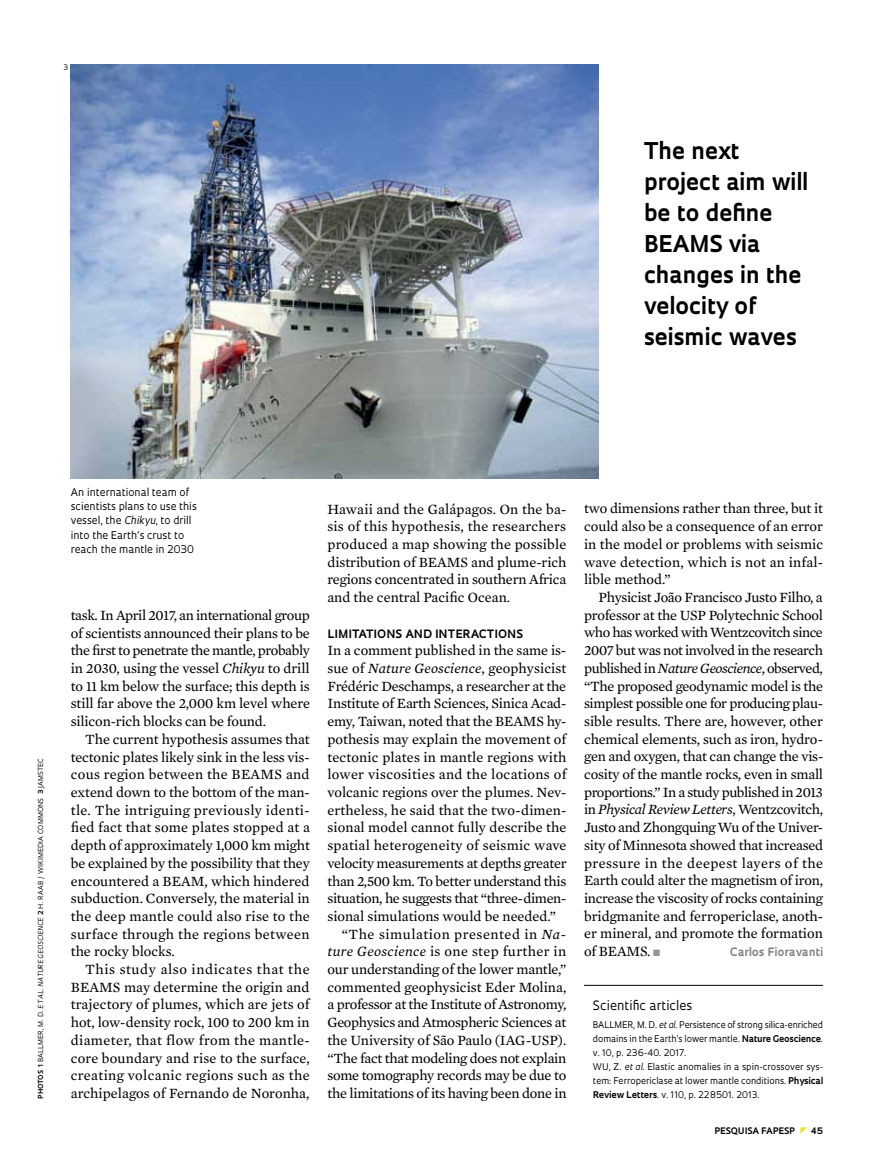
<style>
.page{position:relative;width:885px;height:1169px;background:#fff}
.page>*{position:absolute;margin:0;border:0;box-sizing:border-box;transform-origin:0 0}
.t1{font:700 22.5px/31px "Oculum";color:#000}
.t2{font:14.4px/17.7px "Mercury Text G2";letter-spacing:-.005em;color:#000;text-align:justify}
.t3{font:14.4px "Mercury Text G2";letter-spacing:.02em;color:#000}
.t4{font:14.4px "Mercury Text G2";letter-spacing:-.025em;color:#000}
.t5{font:14.4px "Mercury Text G2";letter-spacing:.025em;color:#000}
.t6{font:14.4px "Mercury Text G2";letter-spacing:.035em;color:#000}
.t7{font:12.6px "Oculum";color:#000}
.t8{font:700 11.25px "Oculum";letter-spacing:.03em;color:#000}
.t9{font:700 11.25px "Oculum";letter-spacing:.01em;color:#808285}
.t10{font:10.35px/14.1px "Oculum";color:#000}
.t11{font:9px/14px "Oculum";letter-spacing:-.005em;color:#000}
.t12{font:700 8.7px "Oculum";letter-spacing:.015em;color:#000}
.t13{font:7.35px "Oculum";color:#000}
.t14{font:6.75px "Oculum";letter-spacing:.02em;color:#000}
.s1{font-weight:700}
.s2{font-style:italic}
.s3{color:#939598}
</style>
<div class="page">
<hr style="left:584px;top:985px;width:239px;height:1px;background:#000">
<img style="left:71px;top:64px;width:528px;height:414px">
<p class="t13" style="left:63px;top:62px;width:6px">3</p>
<h1 class="t1" style="left:644px;top:134px;width:166px">The next project aim will be to define<br>BEAMS via changes in the velocity of seismic waves</h1>
<p class="t14" style="left:36px;top:1098px;width:342px;rotate:-90deg"><span class="s1">photos 1</span> BALLMER, M. D. <span class="s2">ET AL</span>. <span class="s2">NATURE GEOSCIENCE</span> <span class="s1">2</span> H . Raab / w ikimed ia comm ons <span class="s1">3</span> JAMSTEC</p>
<p class="t10" style="left:71px;top:485px;width:128px">An international team of scientists plans to use this vessel, the <span class="s2">Chikyu</span>, to drill into the Earth’s crust to reach the mantle in 2030</p>
<p class="t2" style="left:71px;top:605px;width:241px">task. In April 2017, an international group of scientists announced their plans to be the first to penetrate the mantle, probably in 2030, using the vessel <span class="s2">Chikyu</span> to drill to 11 km below the surface; this depth is still far above the 2,000 km level where silicon-rich blocks can be found.</p>
<p class="t2" style="left:71px;top:729px;width:241px;text-indent:14px">The current hypothesis assumes that tectonic plates likely sink in the less vis&shy;cous region between the BEAMS and extend down to the bottom of the man&shy;tle. The intriguing previously identi&shy;fied fact that some plates stopped at a depth of approximately 1,000 km might be explained by the possibility that they encountered a BEAM, which hindered subduction. Conversely, the material in the deep mantle could also rise to the surface through the regions between the rocky blocks.</p>
<p class="t2" style="left:71px;top:959px;width:241px;text-indent:14px">This study also indicates that the BEAMS may determine the origin and trajectory of plumes, which are jets of hot, low-density rock, 100 to 200 km in diameter, that flow from the mantle&shy;core boundary and rise to the surface, creating volcanic regions such as the</p>
<p class="t2" style="left:71px;top:1083px;width:240px">archipelagos of Fernando de Noronha,</p>
<p class="t2" style="left:327px;top:499px;width:241px">Hawaii and the Galápagos. On the ba&shy;sis of this hypothesis, the researchers produced a map showing the possible distribution of BEAMS and plume-rich regions concentrated in southern Africa and the central Pacific Ocean.</p>
<p class="t8" style="left:327px;top:626px;width:197px">LIMITATIONS AND INTERACTIONS</p>
<p class="t2" style="left:327px;top:641px;width:240px">In a comment published in the same is-</p>
<p class="t2" style="left:327px;top:658px;width:240px">sue of <span class="s2">Nature Geoscience</span>, geophysicist</p>
<p class="t2" style="left:327px;top:676px;width:240px">Frédéric Deschamps, a researcher at the</p>
<p class="t2" style="left:327px;top:694px;width:240px">Institute of Earth Sciences, Sinica Acad-</p>
<p class="t2" style="left:327px;top:711px;width:240px">emy, Taiwan, noted that the BEAMS hy-</p>
<p class="t2" style="left:327px;top:729px;width:240px">pothesis may explain the movement of</p>
<p class="t2" style="left:327px;top:747px;width:241px">tectonic plates in mantle regions with</p>
<p class="t3" style="left:327px;top:764px;width:240px">lower viscosities and the locations of</p>
<p class="t2" style="left:327px;top:782px;width:240px">volcanic regions over the plumes. Nev-</p>
<p class="t2" style="left:327px;top:800px;width:240px">ertheless, he said that the two-dimen-</p>
<p class="t2" style="left:327px;top:818px;width:241px">sional model cannot fully describe the</p>
<p class="t3" style="left:327px;top:835px;width:241px">spatial heterogeneity of seismic wave</p>
<p class="t2" style="left:327px;top:853px;width:241px">velocity measurements at depths greater</p>
<p class="t2" style="left:327px;top:871px;width:240px">than 2,500 km. To better understand this</p>
<p class="t2" style="left:327px;top:888px;width:240px">situation, he suggests that “three-dimen-</p>
<p class="t2" style="left:327px;top:906px;width:230px">sional simulations would be needed.”</p>
<p class="t6" style="left:342px;top:923px;width:226px">“The simulation presented in <span class="s2">Na-</span></p>
<p class="t5" style="left:327px;top:941px;width:240px"><span class="s2">ture Geoscience</span> is one step further in</p>
<p class="t2" style="left:327px;top:959px;width:240px">our understanding of the lower mantle,”</p>
<p class="t2" style="left:327px;top:977px;width:240px">commented geophysicist Eder Molina,</p>
<p class="t2" style="left:327px;top:995px;width:240px">a professor at the Institute of Astronomy,</p>
<p class="t4" style="left:327px;top:1012px;width:240px">Geophysics and Atmospheric Sciences at</p>
<p class="t2" style="left:327px;top:1030px;width:240px">the University of São Paulo (IAG-USP).</p>
<p class="t2" style="left:327px;top:1048px;width:240px">“The fact that modeling does not explain</p>
<p class="t2" style="left:327px;top:1065px;width:240px">some tomography records may be due to</p>
<p class="t2" style="left:327px;top:1083px;width:241px">the limitations of its having been done in</p>
<p class="t2" style="left:584px;top:499px;width:241px">two dimensions rather than three, but it could also be a consequence of an error in the model or problems with seismic wave detection, which is not an infal&shy;lible method.”</p>
<p class="t2" style="left:584px;top:587px;width:241px;text-indent:14px">Physicist João Francisco Justo Filho, a professor at the USP Polytechnic School who has worked with Wentzcovitch since 2007 but was not involved in the research published in <span class="s2">Nature Geoscience</span>, observed, “The proposed geodynamic model is the simplest possible one for producing plau&shy;sible results. There are, however, other chemical elements, such as iron, hydro&shy;gen and oxygen, that can change the vis&shy;cosity of the mantle rocks, even in small proportions.” In a study published in 2013 in <span class="s2">Physical Review Letters</span>, Wentzcovitch, Justo and Zhongquing Wu of the Univer&shy;sity of Minnesota showed that increased pressure in the deepest layers of the Earth could alter the magnetism of iron, increase the viscosity of rocks containing bridgmanite and ferropericlase, anoth&shy;er mineral, and promote the formation of BEAMS. <span class="s3">■</span></p>
<p class="t9" style="left:730px;top:944px;width:95px">Carlos Fioravanti</p>
<p class="t7" style="left:593px;top:996px;width:101px">Scientific articles</p>
<p class="t11" style="left:593px;top:1017px;width:232px">BALLMER, M. D. <span class="s2">et al</span>. Persistence of strong silica-enriched domains in the Earth’s lower mantle. <span class="s1">Nature Geoscience</span>. v. 10, p. 236-40. 2017.<br>WU, Z. <span class="s2">et al</span>. Elastic anomalies in a spin-crossover sys&shy;tem: Ferropericlase at lower mantle conditions. <span class="s1">Physical Review Letters</span>. v. 110, p. 228501. 2013.</p>
<p class="t12" style="left:714px;top:1124px;width:81px">pESQUISA FAPESP</p>
<p class="t12" style="left:811px;top:1124px;width:14px">45</p>
</div>
